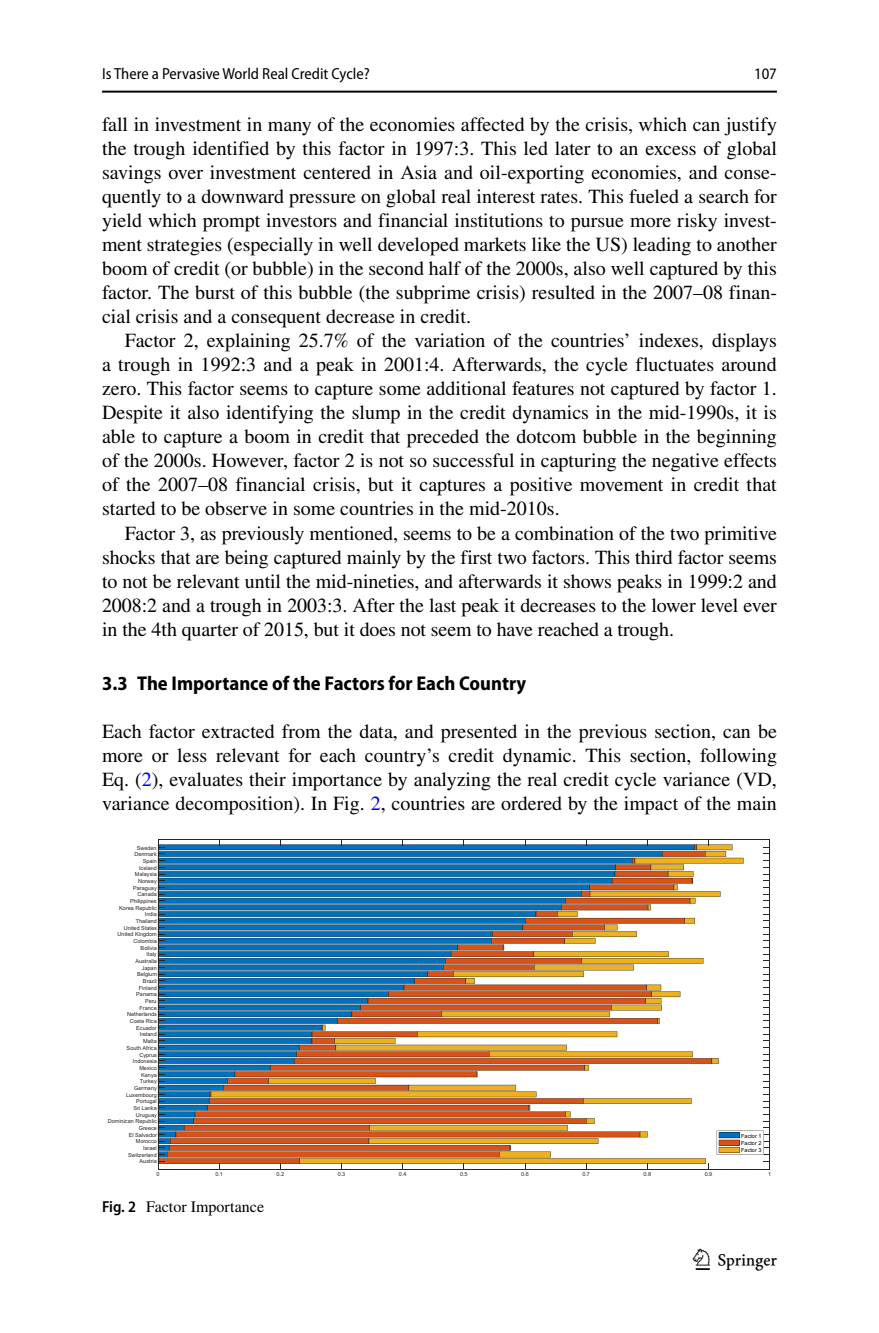
<style>
.page{position:relative;width:879px;height:1333px;background:#fff}
.page>*{position:absolute;margin:0;border:0;box-sizing:border-box;transform-origin:0 0}
.t1{font:30px "Springnew Regular 3";color:#000}
.t2{font:20px/24px "STIX";color:#000;text-align:justify}
.t3{font:700 semi-condensed 20px "Myriad Pro";color:#000}
.t4{font:semi-condensed 16px "Myriad Pro";color:#000}
.t5{font:16px "STIX";color:#000}
.t6{font:5.6px/6.6px "Arial MT4";color:#262626;text-align:right}
.t7{font:5.6px "Arial MT3";color:#262626}
.t8{font:5.6px/7.2px "Arial MT4";color:#000;text-align:justify}
.s1{color:#00f}
.s2{font-family:"Myriad Pro";font-weight:600;font-stretch:semi-condensed}
</style>
<div class="page">
<hr style="left:102px;top:91px;width:675px;height:2px;background:#000">
<svg style="left:159px;top:844px;width:52px;height:319px;background:#3776a3"></svg>
<svg style="left:211px;top:844px;width:532px;height:319px"></svg>
<hr style="left:158px;top:1168px;width:612px;height:1px;background:#262626">
<hr style="left:158px;top:839px;width:612px;height:1px;background:#262626">
<hr style="left:158px;top:839px;width:1px;height:330px;background:#262626">
<hr style="left:769px;top:839px;width:1px;height:330px;background:#262626">
<svg style="left:159px;top:844px;width:5px;height:10px"></svg>
<svg style="left:159px;top:867px;width:5px;height:7px"></svg>
<svg style="left:159px;top:887px;width:5px;height:7px"></svg>
<svg style="left:159px;top:907px;width:5px;height:7px"></svg>
<svg style="left:159px;top:927px;width:5px;height:7px"></svg>
<svg style="left:159px;top:947px;width:5px;height:7px"></svg>
<svg style="left:159px;top:967px;width:5px;height:7px"></svg>
<svg style="left:159px;top:994px;width:5px;height:7px"></svg>
<svg style="left:159px;top:1014px;width:5px;height:7px"></svg>
<svg style="left:159px;top:1034px;width:5px;height:7px"></svg>
<svg style="left:159px;top:1054px;width:5px;height:7px"></svg>
<svg style="left:159px;top:1074px;width:5px;height:7px"></svg>
<svg style="left:159px;top:1094px;width:5px;height:7px"></svg>
<svg style="left:159px;top:1114px;width:5px;height:7px"></svg>
<svg style="left:159px;top:1134px;width:5px;height:7px"></svg>
<svg style="left:159px;top:1154px;width:5px;height:15px"></svg>
<svg style="left:763px;top:847px;width:6px;height:7px"></svg>
<svg style="left:763px;top:994px;width:6px;height:7px"></svg>
<svg style="left:763px;top:1014px;width:6px;height:7px"></svg>
<svg style="left:763px;top:1034px;width:6px;height:7px"></svg>
<svg style="left:763px;top:1054px;width:6px;height:7px"></svg>
<svg style="left:716px;top:1127px;width:53px;height:42px"></svg>
<p class="t4" style="left:102px;top:65px;width:269px">Is There a Pervasive World Real Credit Cycle?</p>
<p class="t2" style="left:102px;top:114px;width:676px">fall in investment in many of the economies affected by the crisis, which can justify the trough identified by this factor in 1997:3. This led later to an excess of global savings over investment centered in Asia and oil-exporting economies, and conse‑ quently to a downward pressure on global real interest rates. This fueled a search for yield which prompt investors and financial institutions to pursue more risky invest‑ ment strategies (especially in well developed markets like the US) leading to another boom of credit (or bubble) in the second half of the 2000s, also well captured by this factor. The burst of this bubble (the subprime crisis) resulted in the 2007–08 finan‑ cial crisis and a consequent decrease in credit.</p>
<p class="t2" style="left:102px;top:330px;width:676px;text-indent:23px">Factor 2, explaining 25.7% of the variation of the countries’ indexes, displays a trough in 1992:3 and a peak in 2001:4. Afterwards, the cycle fluctuates around zero. This factor seems to capture some additional features not captured by factor 1.<br>Despite it also identifying the slump in the credit dynamics in the mid-1990s, it is able to capture a boom in credit that preceded the dotcom bubble in the beginning of the 2000s. However, factor 2 is not so successful in capturing the negative effects of the 2007–08 financial crisis, but it captures a positive movement in credit that started to be observe in some countries in the mid-2010s.</p>
<p class="t2" style="left:102px;top:522px;width:676px;text-indent:23px">Factor 3, as previously mentioned, seems to be a combination of the two primitive shocks that are being captured mainly by the first two factors. This third factor seems to not be relevant until the mid-nineties, and afterwards it shows peaks in 1999:2 and 2008:2 and a trough in 2003:3. After the last peak it decreases to the lower level ever in the 4th quarter of 2015, but it does not seem to have reached a trough.</p>
<p class="t3" style="left:102px;top:671px;width:425px">3.3 The Importance of the Factors for Each Country</p>
<p class="t2" style="left:102px;top:720px;width:676px">Each factor extracted from the data, and presented in the previous section, can be more or less relevant for each country’s credit dynamic. This section, following Eq. (<span class="s1">2</span>), evaluates their importance by analyzing the real credit cycle variance (VD, variance decomposition). In Fig. <span class="s1">2</span>, countries are ordered by the impact of the main</p>
<p class="t4" style="left:754px;top:65px;width:24px">107</p>
<p class="t6" style="left:108px;top:844px;width:51px">Sweden<br>Denmark<br>Spain<br>Iceland<br>Malaysia<br>Norway<br>Paraguay<br>Canada<br>Philippines<br>Korea Republic<br>India<br>Thailand<br>United States<br>United Kingdom<br>Colombia<br>Bolivia<br>Italy<br>Australia<br>Japan<br>Belgium<br>Brazil<br>Finland<br>Panama<br>Peru<br>France<br>Netherlands<br>Costa Rica<br>Ecuador<br>Ireland<br>Malta<br>South Africa<br>Cyprus<br>Indonesia<br>Mexico<br>Kenya<br>Turkey<br>Germany<br>Luxembourg<br>Portugal<br>Sri Lanka<br>Uruguay<br>Dominican Republic<br>Greece<br>El Salvador<br>Morocco<br>Israel<br>Switzerland<br>Austria</p>
<p class="t8" style="left:741px;top:1131px;width:22px">Factor 1<br>Factor 2<br>Factor 3</p>
<p class="t7" style="left:156px;top:1170px;width:5px">0</p>
<p class="t7" style="left:215px;top:1170px;width:9px">0.1</p>
<p class="t7" style="left:276px;top:1170px;width:9px">0.2</p>
<p class="t7" style="left:338px;top:1170px;width:9px">0.3</p>
<p class="t7" style="left:399px;top:1170px;width:9px">0.4</p>
<p class="t7" style="left:460px;top:1170px;width:9px">0.5</p>
<p class="t7" style="left:521px;top:1170px;width:9px">0.6</p>
<p class="t7" style="left:582px;top:1170px;width:9px">0.7</p>
<p class="t7" style="left:643px;top:1170px;width:9px">0.8</p>
<p class="t7" style="left:704px;top:1170px;width:9px">0.9</p>
<p class="t7" style="left:768px;top:1170px;width:5px">1</p>
<p class="t5" style="left:102px;top:1195px;width:163px"><span class="s2">Fig. 2</span> Factor Importance</p>
<h1 class="t1" style="left:696px;top:1248px;width:83px">1 3</h1>
</div>
